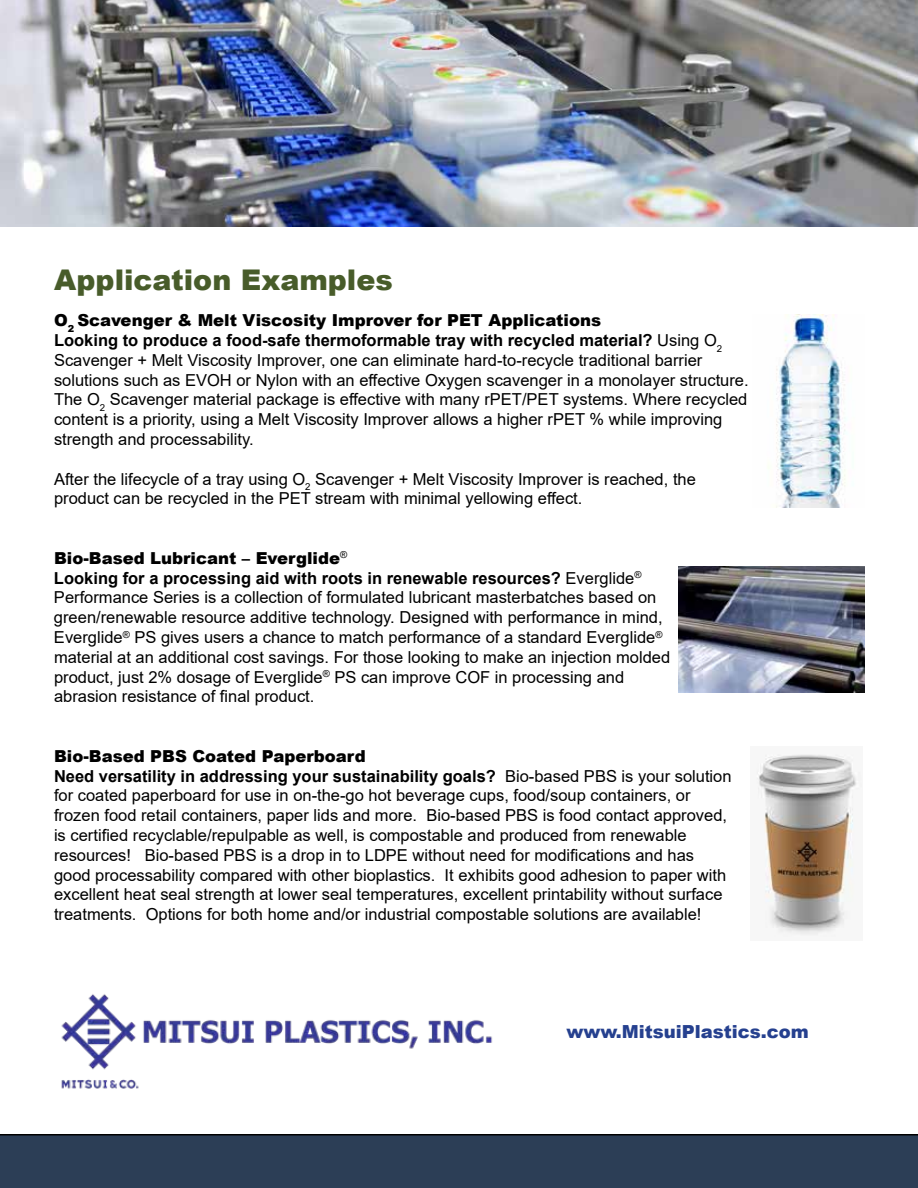
<style>
.page{position:relative;width:918px;height:1188px;background:#fff}
.page>*{position:absolute;margin:0;border:0;box-sizing:border-box;transform-origin:0 0}
.t1{font:900 28.5px "Arial";color:#485c2a}
.t2{font:900 18px "Arial";color:#25408f}
.t3{font:16.5px/19.8px "Arial";color:#000}
.s1{font-weight:900}
.s2{font-weight:700}
</style>
<div class="page">
<img style="left:0;top:0;width:918px;height:227px">
<img style="left:61px;top:994px;width:432px;height:95px">
<img style="left:757px;top:754px;width:105px;height:182px">
<img style="left:768px;top:314px;width:78px;height:194px">
<img style="left:679px;top:567px;width:186px;height:125px">
<div style="left:0;top:1134px;width:918px;height:54px;background:#2c3e56"></div>
<h1 class="t1" style="left:54px;top:259px;width:340px">Application Examples</h1>
<p class="t3" style="left:54px;top:310px;width:696px"><span class="s1">O</span><sub>2</sub> <span class="s1">Scavenger &amp; Melt Viscosity Improver for PET Applications<br></span><span class="s2">Looking to produce a food-safe thermoformable tray with recycled material?</span> Using O<sub>2<br></sub>Scavenger + Melt Viscosity Improver, one can eliminate hard-to-recycle traditional barrier solutions such as EVOH or Nylon with an effective Oxygen scavenger in a monolayer structure.<br>The O<sub>2</sub> Scavenger material package is effective with many rPET/PET systems. Where recycled content is a priority, using a Melt Viscosity Improver allows a higher rPET % while improving strength and processability.</p>
<p class="t3" style="left:54px;top:469px;width:643px">After the lifecycle of a tray using O<sub>2</sub> Scavenger + Melt Viscosity Improver is reached, the product can be recycled in the PET stream with minimal yellowing effect.</p>
<p class="t3" style="left:54px;top:548px;width:618px"><span class="s1">Bio-Based Lubricant – Everglide</span><sup>®<br></sup><span class="s2">Looking for a processing aid with roots in renewable resources?</span> Everglide<sup>® </sup>Performance Series is a collection of formulated lubricant masterbatches based on green/renewable resource additive technology. Designed with performance in mind, Everglide<sup>®</sup> PS gives users a chance to match performance of a standard Everglide<sup>® </sup>material at an additional cost savings. For those looking to make an injection molded product, just 2% dosage of Everglide<sup>®</sup> PS can improve COF in processing and abrasion resistance of final product.</p>
<p class="t3" style="left:54px;top:746px;width:679px"><span class="s1">Bio-Based PBS Coated Paperboard<br></span><span class="s2">Need versatility in addressing your sustainability goals?</span> Bio-based PBS is your solution for coated paperboard for use in on-the-go hot beverage cups, food/soup containers, or frozen food retail containers, paper lids and more. Bio-based PBS is food contact approved, is certified recyclable/repulpable as well, is compostable and produced from renewable resources! Bio-based PBS is a drop in to LDPE without need for modifications and has good processability compared with other bioplastics. It exhibits good adhesion to paper with excellent heat seal strength at lower seal temperatures, excellent printability without surface treatments. Options for both home and/or industrial compostable solutions are available!</p>
<p class="t2" style="left:566px;top:1018px;width:244px">www.MitsuiPlastics.com</p>
</div>
